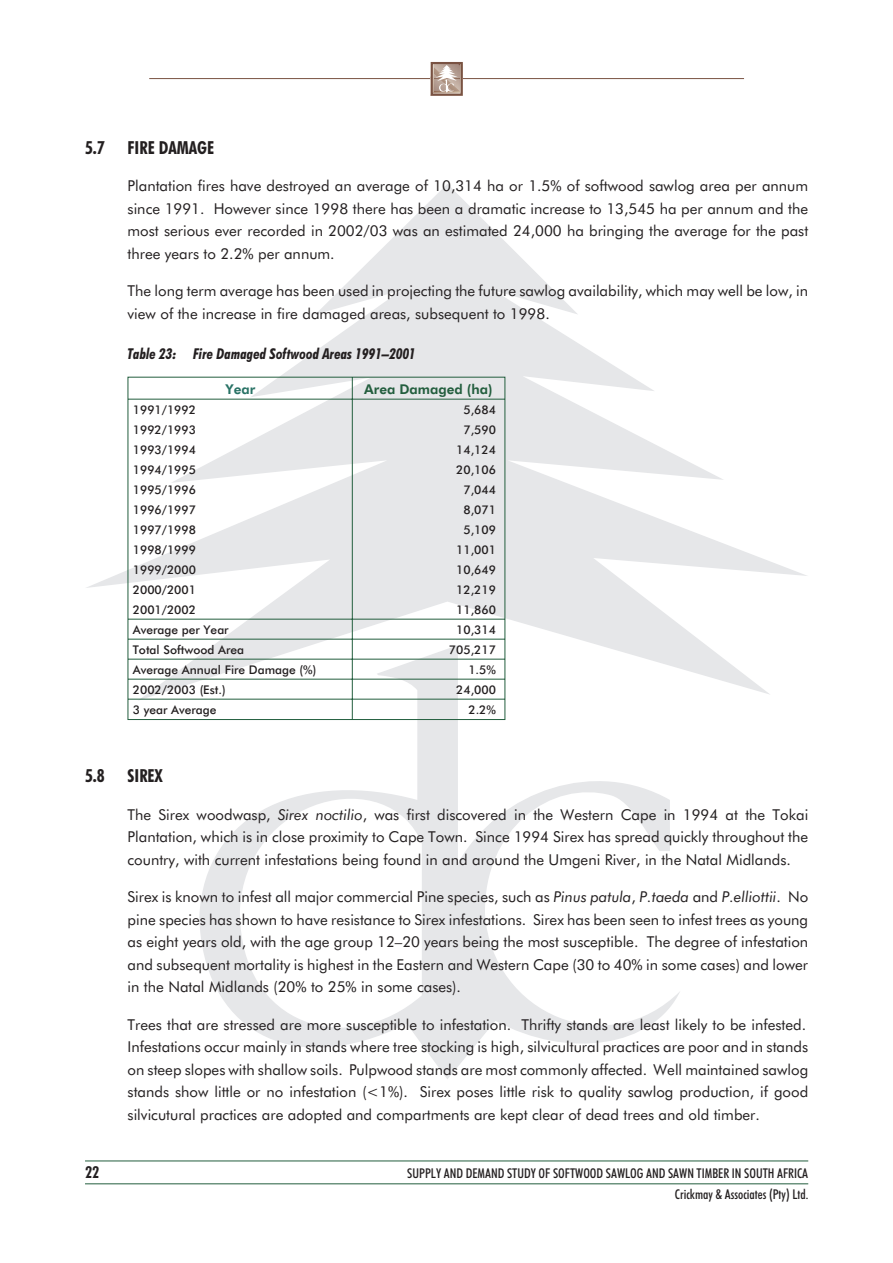
<style>
.page{position:relative;width:893px;height:1263px;background:#fff}
.page>*{position:absolute;margin:0;border:0;box-sizing:border-box;transform-origin:0 0}
.t1{font:18px "Futura Bd Cn BT";color:#231f20}
.t2{font:16.5px "Futura Bd Cn BT";color:#231f20}
.t3{font:15px/22.5px "Futura Bk BT";color:#231f20;text-align:justify}
.t4{font:italic 15px "Futura Bd Cn BT";color:#231f20}
.t5{font:13.5px/20.9px "Futura Md Cn BT";color:#231f20;text-align:right}
.t6{font:13.5px "Futura Hv BT";color:#235e3e}
.t7{font:13.5px "Futura Hv BT";color:#287265}
.t8{font:12px "Futura Md BT";color:#231f20}
.s1{font-style:italic}
</style>
<div class="page">
<svg style="left:86px;top:184px;width:721px;height:510px"></svg>
<svg style="left:199px;top:645px;width:481px;height:434px"></svg>
<svg style="left:127px;top:376px;width:378px;height:344px"></svg>
<hr style="left:85px;top:1161px;width:723px;height:1px;background:#235e3e">
<hr style="left:85px;top:1183px;width:723px;height:1px;background:#235e3e">
<hr style="left:149px;top:78px;width:595px;height:1px;background:#795242">
<div style="left:430px;top:62px;width:33px;height:34px;border:2px solid #795242"></div>
<svg style="left:431px;top:62px;width:31px;height:34px"></svg>
<p class="t1" style="left:85px;top:141px;width:21px">5.7</p>
<p class="t1" style="left:127px;top:141px;width:88px">FIRE DAMAGE</p>
<p class="t3" style="left:128px;top:176px;width:682px">Plantation fires have destroyed an average of 10,314 ha or 1.5% of softwood sawlog area per annum since 1991. However since 1998 there has been a dramatic increase to 13,545 ha per annum and the most serious ever recorded in 2002/03 was an estimated 24,000 ha bringing the average for the past three years to 2.2% per annum.</p>
<p class="t3" style="left:128px;top:281px;width:682px">The long term average has been used in projecting the future sawlog availability, which may well be low, in view of the increase in fire damaged areas, subsequent to 1998.</p>
<p class="t4" style="left:128px;top:348px;width:290px">Table 23: Fire Damaged Softwood Areas 1991–2001</p>
<p class="t7" style="left:225px;top:384px;width:31px">Year</p>
<p class="t6" style="left:364px;top:384px;width:130px">Area Damaged (ha)</p>
<p class="t8" style="left:133px;top:405px;width:65px">1991/1992</p>
<p class="t8" style="left:463px;top:405px;width:34px">5,684</p>
<p class="t8" style="left:133px;top:425px;width:65px">1992/1993</p>
<p class="t8" style="left:463px;top:425px;width:34px">7,590</p>
<p class="t8" style="left:133px;top:445px;width:65px">1993/1994</p>
<p class="t8" style="left:456px;top:445px;width:41px">14,124</p>
<p class="t8" style="left:133px;top:465px;width:65px">1994/1995</p>
<p class="t8" style="left:456px;top:465px;width:41px">20,106</p>
<p class="t8" style="left:133px;top:485px;width:65px">1995/1996</p>
<p class="t8" style="left:463px;top:485px;width:34px">7,044</p>
<p class="t8" style="left:133px;top:505px;width:65px">1996/1997</p>
<p class="t8" style="left:463px;top:505px;width:34px">8,071</p>
<p class="t8" style="left:133px;top:525px;width:65px">1997/1998</p>
<p class="t8" style="left:463px;top:525px;width:34px">5,109</p>
<p class="t8" style="left:133px;top:545px;width:65px">1998/1999</p>
<p class="t8" style="left:456px;top:545px;width:41px">11,001</p>
<p class="t8" style="left:133px;top:565px;width:65px">1999/2000</p>
<p class="t8" style="left:456px;top:565px;width:41px">10,649</p>
<p class="t8" style="left:133px;top:585px;width:65px">2000/2001</p>
<p class="t8" style="left:456px;top:585px;width:41px">12,219</p>
<p class="t8" style="left:133px;top:605px;width:65px">2001/2002</p>
<p class="t8" style="left:456px;top:605px;width:41px">11,860</p>
<p class="t8" style="left:133px;top:625px;width:97px">Average per Year</p>
<p class="t8" style="left:456px;top:625px;width:41px">10,314</p>
<p class="t8" style="left:133px;top:645px;width:113px">Total Softwood Area</p>
<p class="t8" style="left:449px;top:645px;width:49px">705,217</p>
<p class="t8" style="left:133px;top:665px;width:185px">Average Annual Fire Damage (%)</p>
<p class="t8" style="left:468px;top:665px;width:29px">1.5%</p>
<p class="t8" style="left:133px;top:685px;width:94px">2002/2003 (Est.)</p>
<p class="t8" style="left:456px;top:685px;width:41px">24,000</p>
<p class="t8" style="left:133px;top:705px;width:85px">3 year Average</p>
<p class="t8" style="left:468px;top:705px;width:29px">2.2%</p>
<p class="t1" style="left:85px;top:769px;width:21px">5.8</p>
<p class="t1" style="left:127px;top:769px;width:36px">SIREX</p>
<p class="t3" style="left:128px;top:804px;width:682px">The Sirex woodwasp, <span class="s1">Sirex noctilio</span>, was first discovered in the Western Cape in 1994 at the Tokai Plantation, which is in close proximity to Cape Town. Since 1994 Sirex has spread quickly throughout the country, with current infestations being found in and around the Umgeni River, in the Natal Midlands.</p>
<p class="t3" style="left:128px;top:887px;width:682px">Sirex is known to infest all major commercial Pine species, such as <span class="s1">Pinus patula</span>, <span class="s1">P.taeda</span> and <span class="s1">P.elliottii</span>. No pine species has shown to have resistance to Sirex infestations. Sirex has been seen to infest trees as young as eight years old, with the age group 12–20 years being the most susceptible. The degree of infestation and subsequent mortality is highest in the Eastern and Western Cape (30 to 40% in some cases) and lower in the Natal Midlands (20% to 25% in some cases).</p>
<p class="t3" style="left:128px;top:1014px;width:682px;text-align:left">Trees that are stressed are more susceptible to infestation. Thrifty stands are least likely to be infested.<br>Infestations occur mainly in stands where tree stocking is high, silvicultural practices are poor and in stands on steep slopes with shallow soils. Pulpwood stands are most commonly affected. Well maintained sawlog stands show little or no infestation (&lt;1%). Sirex poses little risk to quality sawlog production, if good silvicutural practices are adopted and compartments are kept clear of dead trees and old timber.</p>
<p class="t2" style="left:85px;top:1167px;width:16px">22</p>
<p class="t5" style="left:407px;top:1164px;width:402px">SUPPLY AND DEMAND STUDY OF SOFTWOOD SAWLOG AND SAWN TIMBER IN SOUTH AFRICA<br>Crickmay &amp; Associates (Pty) Ltd.</p>
</div>
